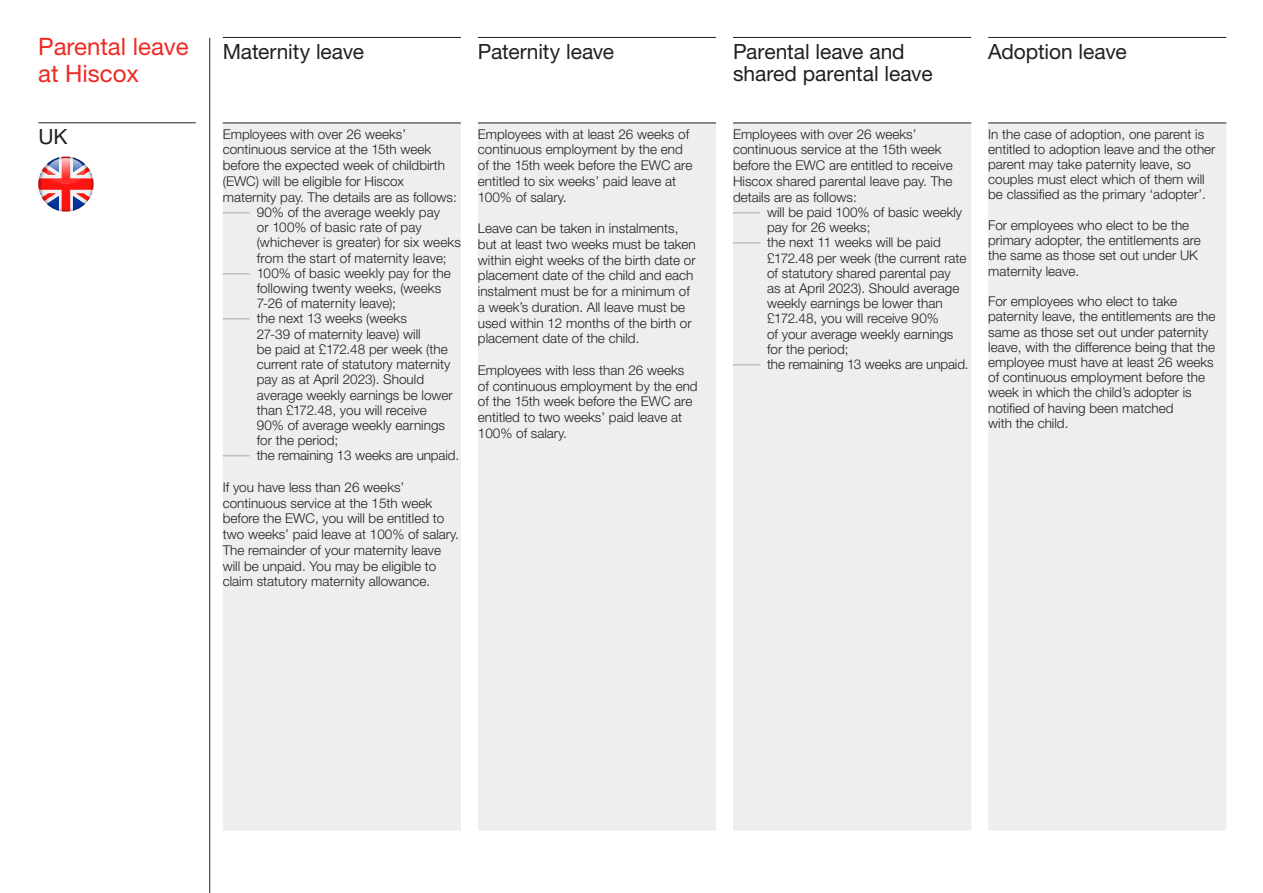
<style>
.page{position:relative;width:1263px;height:893px;background:#fff}
.page>*{position:absolute;margin:0;border:0;box-sizing:border-box;transform-origin:0 0}
.title_-_16_18pt{font:24px/27px "Helvetica Neue LT Std";color:#ee2a23}
.table_header_-_14_15{font:21px/22.5px "Helvetica Neue LT Std";letter-spacing:-.005em;color:#231f20}
.body_copy_-_9_10_5pt{font:21px "Helvetica Neue LT Std";color:#231f20}
.bullets_-_9_10_5pt{font:300 13.5px/15.3px "Helvetica Neue LT Std";color:#231f20}
.body_copy_-_9_10_5pt-2{font:300 13.5px/15.8px "Helvetica Neue LT Std";color:#231f20}
</style>
<div class="page">
<hr style="left:209px;top:38px;width:1px;height:855px;background:#231f20">
<div style="left:223px;top:123px;width:1003px;height:708px;background:#eeeeef"></div>
<hr style="left:733px;top:123px;width:238px;height:1px;background:#231f20">
<hr style="left:988px;top:123px;width:238px;height:1px;background:#231f20">
<hr style="left:223px;top:123px;width:238px;height:1px;background:#231f20">
<hr style="left:478px;top:123px;width:238px;height:1px;background:#231f20">
<hr style="left:223px;top:37px;width:238px;height:1px;background:#231f20">
<hr style="left:478px;top:37px;width:238px;height:1px;background:#231f20">
<hr style="left:733px;top:37px;width:238px;height:1px;background:#231f20">
<hr style="left:988px;top:37px;width:238px;height:1px;background:#231f20">
<svg style="left:38px;top:156px;width:56px;height:56px;background:#cb6470"></svg>
<svg style="left:47px;top:158px;width:37px;height:26px"></svg>
<hr style="left:38px;top:123px;width:158px;height:1px;background:#231f20">
<svg style="left:223px;top:213px;width:27px;height:1px"></svg>
<svg style="left:223px;top:274px;width:27px;height:1px"></svg>
<svg style="left:223px;top:319px;width:27px;height:1px"></svg>
<svg style="left:223px;top:456px;width:27px;height:1px"></svg>
<svg style="left:733px;top:213px;width:27px;height:1px"></svg>
<svg style="left:733px;top:243px;width:27px;height:1px"></svg>
<svg style="left:733px;top:365px;width:27px;height:1px"></svg>
<p class="title_-_16_18pt" style="left:38px;top:33px;width:152px">Parental leave at Hiscox</p>
<p class="table_header_-_14_15" style="left:223px;top:40px;width:143px">Maternity leave</p>
<p class="table_header_-_14_15" style="left:478px;top:40px;width:138px">Paternity leave</p>
<p class="table_header_-_14_15" style="left:733px;top:40px;width:201px">Parental leave and shared parental leave</p>
<p class="table_header_-_14_15" style="left:988px;top:40px;width:140px">Adoption leave</p>
<p class="body_copy_-_9_10_5pt" style="left:38px;top:124px;width:31px">UK</p>
<p class="body_copy_-_9_10_5pt-2" style="left:223px;top:126px;width:236px">Employees with over 26 weeks’ continuous service at the 15th week before the expected week of childbirth (EWC) will be eligible for Hiscox maternity pay. The details are as follows:</p>
<p class="bullets_-_9_10_5pt" style="left:257px;top:204px;width:206px">90% of the average weekly pay<br>or 100% of basic rate of pay (whichever is greater) for six weeks from the start of maternity leave;</p>
<p class="bullets_-_9_10_5pt" style="left:257px;top:265px;width:195px">100% of basic weekly pay for the following twenty weeks, (weeks<br>7-26 of maternity leave);</p>
<p class="bullets_-_9_10_5pt" style="left:257px;top:311px;width:198px">the next 13 weeks (weeks<br>27-39 of maternity leave) will<br>be paid at £172.48 per week (the current rate of statutory maternity pay as at April 2023). Should average weekly earnings be lower than £172.48, you will receive<br>90% of average weekly earnings for the period;</p>
<p class="bullets_-_9_10_5pt" style="left:257px;top:448px;width:204px">the remaining 13 weeks are unpaid.</p>
<p class="body_copy_-_9_10_5pt-2" style="left:223px;top:479px;width:238px">If you have less than 26 weeks’ continuous service at the 15th week before the EWC, you will be entitled to two weeks’ paid leave at 100% of salary.<br>The remainder of your maternity leave will be unpaid. You may be eligible to claim statutory maternity allowance.</p>
<p class="body_copy_-_9_10_5pt-2" style="left:478px;top:126px;width:216px">Employees with at least 26 weeks of continuous employment by the end of the 15th week before the EWC are entitled to six weeks’ paid leave at<br>100% of salary.</p>
<p class="body_copy_-_9_10_5pt-2" style="left:478px;top:220px;width:219px">Leave can be taken in instalments, but at least two weeks must be taken within eight weeks of the birth date or placement date of the child and each instalment must be for a minimum of a week’s duration. All leave must be used within 12 months of the birth or placement date of the child.</p>
<p class="body_copy_-_9_10_5pt-2" style="left:478px;top:362px;width:221px">Employees with less than 26 weeks of continuous employment by the end of the 15th week before the EWC are entitled to two weeks’ paid leave at<br>100% of salary.</p>
<p class="body_copy_-_9_10_5pt-2" style="left:733px;top:126px;width:221px">Employees with over 26 weeks’ continuous service at the 15th week before the EWC are entitled to receive<br>Hiscox shared parental leave pay. The details are as follows:</p>
<p class="bullets_-_9_10_5pt" style="left:767px;top:204px;width:197px">will be paid 100% of basic weekly pay for 26 weeks;</p>
<p class="bullets_-_9_10_5pt" style="left:767px;top:235px;width:201px">the next 11 weeks will be paid £172.48 per week (the current rate of statutory shared parental pay as at April 2023). Should average weekly earnings be lower than £172.48, you will receive 90%<br>of your average weekly earnings for the period;</p>
<p class="bullets_-_9_10_5pt" style="left:767px;top:356px;width:203px">the remaining 13 weeks are unpaid.</p>
<p class="bullets_-_9_10_5pt" style="left:988px;top:126px;width:229px">In the case of adoption, one parent is entitled to adoption leave and the other parent may take paternity leave, so couples must elect which of them will be classified as the primary ‘adopter’.</p>
<p class="bullets_-_9_10_5pt" style="left:988px;top:217px;width:214px">For employees who elect to be the primary adopter, the entitlements are the same as those set out under UK maternity leave.</p>
<p class="bullets_-_9_10_5pt" style="left:988px;top:293px;width:229px">For employees who elect to take paternity leave, the entitlements are the same as those set out under paternity leave, with the difference being that the employee must have at least 26 weeks of continuous employment before the week in which the child’s adopter is notified of having been matched<br>with the child.</p>
</div>
